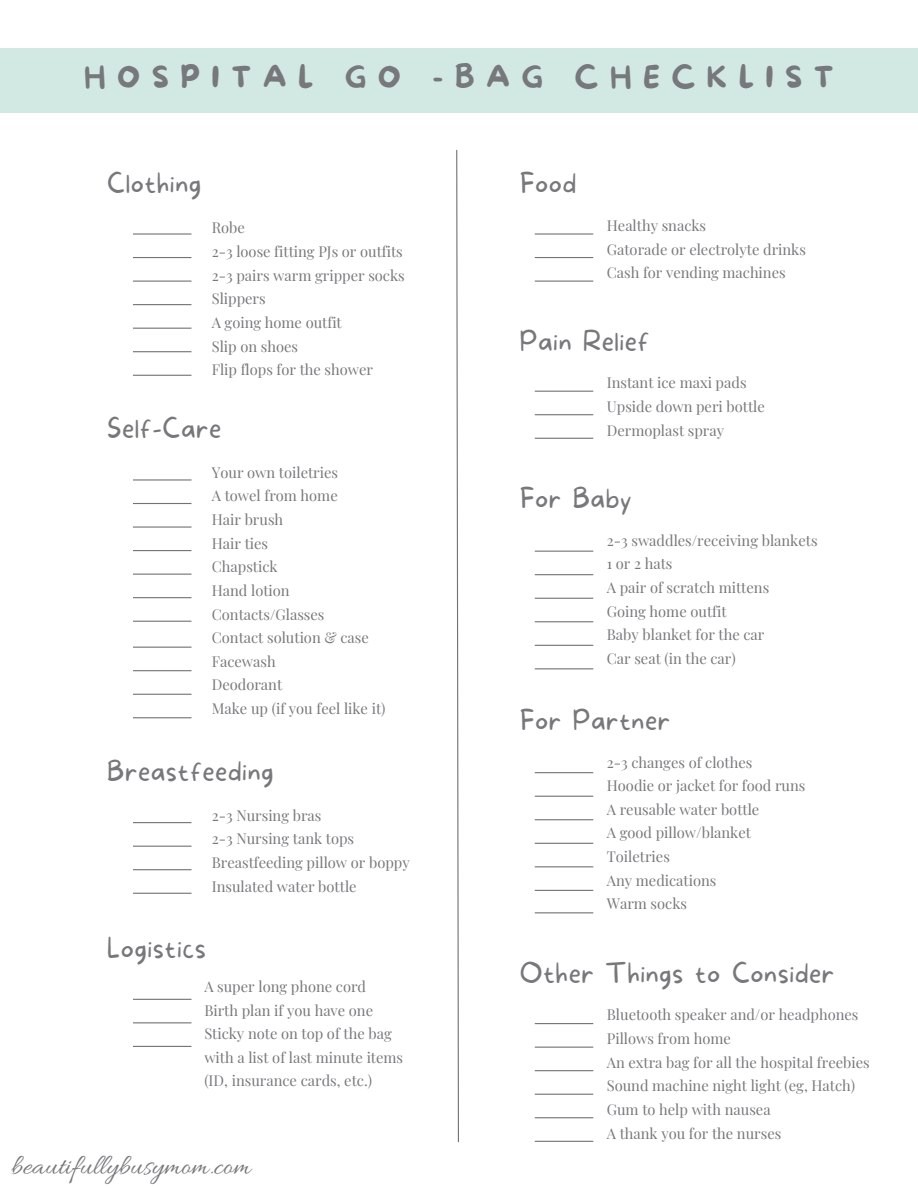
<style>
.page{position:relative;width:918px;height:1188px;background:#fff}
.page>*{position:absolute;margin:0;border:0;box-sizing:border-box;transform-origin:0 0}
.t1{font:29.7px "More Sugar";letter-spacing:.385em;color:#77787b}
.t2{font:29.25px "Allura";color:#77787b}
.t3{font:100 27px "More Sugar";letter-spacing:.015em;color:#77787b}
.t4{font:14.7px/23.7px "Playfair Display";color:#77787b}
</style>
<div class="page">
<svg style="left:456px;top:149px;width:3px;height:994px"></svg>
<div style="left:0;top:48px;width:918px;height:65px;background:#d2e8e2"></div>
<hr style="left:133px;top:328px;width:58px;height:1px;background:#737373">
<hr style="left:133px;top:304px;width:58px;height:1px;background:#737373">
<hr style="left:133px;top:375px;width:58px;height:1px;background:#737373">
<hr style="left:133px;top:281px;width:58px;height:1px;background:#737373">
<hr style="left:133px;top:351px;width:58px;height:1px;background:#737373">
<hr style="left:133px;top:257px;width:58px;height:1px;background:#737373">
<hr style="left:133px;top:233px;width:58px;height:2px;background:#737373">
<hr style="left:535px;top:281px;width:58px;height:1px;background:#737373">
<hr style="left:535px;top:257px;width:58px;height:1px;background:#737373">
<hr style="left:535px;top:233px;width:58px;height:2px;background:#737373">
<hr style="left:133px;top:893px;width:59px;height:1px;background:#737373">
<hr style="left:133px;top:869px;width:59px;height:1px;background:#737373">
<hr style="left:133px;top:846px;width:59px;height:1px;background:#737373">
<hr style="left:133px;top:822px;width:59px;height:1px;background:#737373">
<hr style="left:535px;top:438px;width:58px;height:1px;background:#737373">
<hr style="left:535px;top:414px;width:58px;height:1px;background:#737373">
<hr style="left:535px;top:391px;width:58px;height:1px;background:#737373">
<hr style="left:133px;top:1046px;width:58px;height:1px;background:#737373">
<hr style="left:133px;top:1022px;width:58px;height:1px;background:#737373">
<hr style="left:133px;top:999px;width:58px;height:1px;background:#737373">
<hr style="left:535px;top:645px;width:58px;height:1px;background:#737373">
<hr style="left:535px;top:621px;width:58px;height:1px;background:#737373">
<hr style="left:535px;top:598px;width:58px;height:1px;background:#737373">
<hr style="left:535px;top:668px;width:58px;height:1px;background:#737373">
<hr style="left:535px;top:574px;width:58px;height:1px;background:#737373">
<hr style="left:535px;top:551px;width:58px;height:1px;background:#737373">
<hr style="left:535px;top:1117px;width:58px;height:1px;background:#737373">
<hr style="left:535px;top:1094px;width:58px;height:1px;background:#737373">
<hr style="left:535px;top:1070px;width:58px;height:1px;background:#737373">
<hr style="left:535px;top:1141px;width:58px;height:1px;background:#737373">
<hr style="left:535px;top:1047px;width:58px;height:1px;background:#737373">
<hr style="left:535px;top:1023px;width:58px;height:1px;background:#737373">
<hr style="left:535px;top:866px;width:58px;height:1px;background:#737373">
<hr style="left:535px;top:843px;width:58px;height:1px;background:#737373">
<hr style="left:535px;top:819px;width:58px;height:1px;background:#737373">
<hr style="left:535px;top:890px;width:58px;height:1px;background:#737373">
<hr style="left:535px;top:796px;width:58px;height:1px;background:#737373">
<hr style="left:535px;top:772px;width:58px;height:1px;background:#737373">
<hr style="left:133px;top:574px;width:58px;height:1px;background:#737373">
<hr style="left:133px;top:550px;width:58px;height:1px;background:#737373">
<hr style="left:133px;top:621px;width:58px;height:1px;background:#737373">
<hr style="left:133px;top:526px;width:58px;height:2px;background:#737373">
<hr style="left:133px;top:597px;width:58px;height:1px;background:#737373">
<hr style="left:133px;top:503px;width:58px;height:1px;background:#737373">
<hr style="left:133px;top:479px;width:58px;height:2px;background:#737373">
<hr style="left:133px;top:717px;width:59px;height:1px;background:#737373">
<hr style="left:133px;top:694px;width:59px;height:1px;background:#737373">
<hr style="left:133px;top:670px;width:59px;height:1px;background:#737373">
<hr style="left:133px;top:647px;width:59px;height:1px;background:#737373">
<hr style="left:535px;top:912px;width:58px;height:1px;background:#737373">
<h1 class="t1" style="left:84px;top:54px;width:751px">HOSPITAL GO -BAG CHECKLIST</h1>
<h3 class="t3" style="left:107px;top:163px;width:95px">Clothing</h3>
<p class="t4" style="left:212px;top:215px;width:194px">Robe<br>2-3 loose fitting PJs or outfits<br>2-3 pairs warm gripper socks<br>Slippers<br>A going home outfit<br>Slip on shoes<br>Flip flops for the shower</p>
<h3 class="t3" style="left:107px;top:407px;width:116px">Self-Care</h3>
<p class="t4" style="left:212px;top:459px;width:175px">Your own toiletries<br>A towel from home<br>Hair brush<br>Hair ties<br>Chapstick<br>Hand lotion<br>Contacts/Glasses<br>Contact solution &amp; case<br>Facewash<br>Deodorant<br>Make up (if you feel like it)</p>
<h3 class="t3" style="left:107px;top:750px;width:168px">Breastfeeding</h3>
<p class="t4" style="left:212px;top:802px;width:200px">2-3 Nursing bras<br>2-3 Nursing tank tops<br>Breastfeeding pillow or boppy<br>Insulated water bottle</p>
<h3 class="t3" style="left:107px;top:927px;width:100px">Logistics</h3>
<p class="t4" style="left:204px;top:973px;width:200px">A super long phone cord<br>Birth plan if you have one<br>Sticky note on top of the bag with a list of last minute items (ID, insurance cards, etc.)</p>
<h2 class="t2" style="left:11px;top:1150px;width:241px">beautifullybusymom.com</h2>
<h3 class="t3" style="left:520px;top:163px;width:58px">Food</h3>
<p class="t4" style="left:607px;top:213px;width:201px">Healthy snacks<br>Gatorade or electrolyte drinks<br>Cash for vending machines</p>
<h3 class="t3" style="left:520px;top:320px;width:131px">Pain Relief</h3>
<p class="t4" style="left:607px;top:370px;width:160px">Instant ice maxi pads<br>Upside down peri bottle<br>Dermoplast spray</p>
<h3 class="t3" style="left:520px;top:477px;width:113px">For Baby</h3>
<p class="t4" style="left:607px;top:527px;width:212px">2-3 swaddles/receiving blankets<br>1 or 2 hats<br>A pair of scratch mittens<br>Going home outfit<br>Baby blanket for the car<br>Car seat (in the car)</p>
<h3 class="t3" style="left:520px;top:699px;width:152px">For Partner</h3>
<p class="t4" style="left:607px;top:749px;width:200px">2-3 changes of clothes<br>Hoodie or jacket for food runs<br>A reusable water bottle<br>A good pillow/blanket<br>Toiletries<br>Any medications<br>Warm socks</p>
<h3 class="t3" style="left:520px;top:952px;width:316px">Other Things to Consider</h3>
<p class="t4" style="left:607px;top:1002px;width:264px">Bluetooth speaker and/or headphones<br>Pillows from home<br>An extra bag for all the hospital freebies<br>Sound machine night light (eg, Hatch)<br>Gum to help with nausea<br>A thank you for the nurses</p>
</div>
